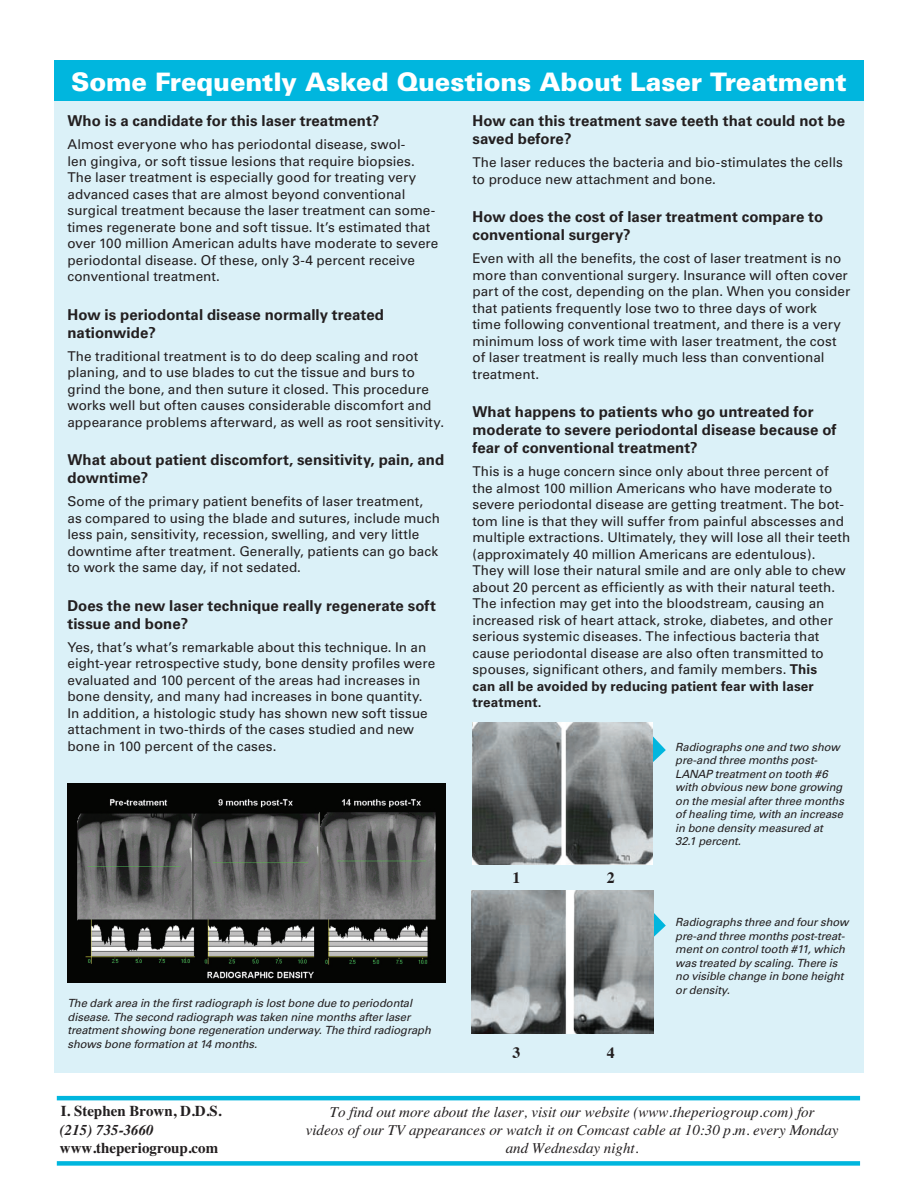
<style>
.page{position:relative;width:918px;height:1188px;background:#fff}
.page>*{position:absolute;margin:0;border:0;box-sizing:border-box;transform-origin:0 0}
._9_12_intro_paragrap{font:900 25.5px "Univers";letter-spacing:-.01em;color:#fff}
.t1{font:700 15.75px "Times";color:#231f20}
.Question{font:700 15px/18px "Univers";letter-spacing:.005em;color:#231f20}
.t2{font:italic 15px/18px "Times";color:#231f20;text-align:center}
.t3{font:700 15px/18.1px "Times";color:#231f20}
.Answer{font:13.5px/16.5px "Univers";color:#231f20}
.Captions{font:italic 11.25px/13.5px "Univers";letter-spacing:-.01em;color:#231f20}
.s1{font-weight:700}
.s2{font-style:italic}
</style>
<div class="page">
<hr style="left:57px;top:1096px;width:803px;height:4px;background:#00b6de">
<div style="left:57px;top:1161px;width:803px;height:5px;background:#00b6de"></div>
<div style="left:54px;top:101px;width:810px;height:972px;background:#dbf1f8"></div>
<img style="left:68px;top:783px;width:378px;height:200px">
<img style="left:472px;top:722px;width:180px;height:142px">
<div style="left:54px;top:61px;width:810px;height:40px;background:#00b6de"></div>
<svg style="left:652px;top:736px;width:14px;height:27px"></svg>
<svg style="left:653px;top:911px;width:13px;height:27px"></svg>
<img style="left:472px;top:890px;width:181px;height:144px">
<p class="_9_12_intro_paragrap" style="left:71px;top:66px;width:777px">Some Frequently Asked Questions About Laser Treatment</p>
<p class="Question" style="left:68px;top:112px;width:313px">Who is a candidate for this laser treatment?</p>
<p class="Answer" style="left:68px;top:136px;width:372px">Almost everyone who has periodontal disease, swol-<br>len gingiva, or soft tissue lesions that require biopsies.<br>The laser treatment is especially good for treating very advanced cases that are almost beyond conventional surgical treatment because the laser treatment can some&shy;times regenerate bone and soft tissue. It’s estimated that over 100 million American adults have moderate to severe periodontal disease. Of these, only 3-4 percent receive conventional treatment.</p>
<p class="Question" style="left:68px;top:305px;width:318px">How is periodontal disease normally treated nationwide?</p>
<p class="Answer" style="left:68px;top:348px;width:378px">The traditional treatment is to do deep scaling and root planing, and to use blades to cut the tissue and burs to grind the bone, and then suture it closed. This procedure works well but often causes considerable discomfort and appearance problems afterward, as well as root sensitivity.</p>
<p class="Question" style="left:68px;top:451px;width:378px">What about patient discomfort, sensitivity, pain, and downtime?</p>
<p class="Answer" style="left:68px;top:493px;width:374px">Some of the primary patient benefits of laser treatment, as compared to using the blade and sutures, include much less pain, sensitivity, recession, swelling, and very little downtime after treatment. Generally, patients can go back to work the same day, if not sedated.</p>
<p class="Question" style="left:68px;top:596px;width:370px">Does the new laser technique really regenerate soft tissue and bone?</p>
<p class="Answer" style="left:68px;top:639px;width:369px">Yes, that’s what’s remarkable about this technique. In an eight-year retrospective study, bone density profiles were evaluated and 100 percent of the areas had increases in bone density, and many had increases in bone quantity.<br>In addition, a histologic study has shown new soft tissue attachment in two-thirds of the cases studied and new bone in 100 percent of the cases.</p>
<p class="Captions" style="left:68px;top:997px;width:365px">The dark area in the first radiograph is lost bone due to periodontal disease. The second radiograph was taken nine months after laser treatment showing bone regeneration underway. The third radiograph shows bone formation at 14 months.</p>
<p class="Question" style="left:472px;top:112px;width:374px">How can this treatment save teeth that could not be saved before?</p>
<p class="Answer" style="left:472px;top:154px;width:372px">The laser reduces the bacteria and bio-stimulates the cells to produce new attachment and bone.</p>
<p class="Question" style="left:472px;top:208px;width:352px">How does the cost of laser treatment compare to conventional surgery?</p>
<p class="Answer" style="left:472px;top:250px;width:379px">Even with all the benefits, the cost of laser treatment is no more than conventional surgery. Insurance will often cover part of the cost, depending on the plan. When you consider that patients frequently lose two to three days of work<br>time following conventional treatment, and there is a very minimum loss of work time with laser treatment, the cost of laser treatment is really much less than conventional treatment.</p>
<p class="Question" style="left:472px;top:403px;width:366px">What happens to patients who go untreated for moderate to severe periodontal disease because of fear of conventional treatment?</p>
<p class="Answer" style="left:472px;top:463px;width:379px">This is a huge concern since only about three percent of the almost 100 million Americans who have moderate to severe periodontal disease are getting treatment. The bot&shy;tom line is that they will suffer from painful abscesses and multiple extractions. Ultimately, they will lose all their teeth (approximately 40 million Americans are edentulous).<br>They will lose their natural smile and are only able to chew about 20 percent as efficiently as with their natural teeth.<br>The infection may get into the bloodstream, causing an increased risk of heart attack, stroke, diabetes, and other serious systemic diseases. The infectious bacteria that cause periodontal disease are also often transmitted to spouses, significant others, and family members. <span class="s1">This<br>can all be avoided by reducing patient fear with laser treatment.</span></p>
<p class="t1" style="left:512px;top:862px;width:9px">1</p>
<p class="t1" style="left:512px;top:1038px;width:9px">3</p>
<p class="t1" style="left:607px;top:862px;width:9px">2</p>
<p class="t1" style="left:607px;top:1038px;width:9px">4</p>
<p class="Captions" style="left:675px;top:740px;width:170px">Radiographs one and two show pre-and three months post-<br>LANAP treatment on tooth #6 with obvious new bone growing on the mesial after three months of healing time, with an increase in bone density measured at<br>32.1 percent.</p>
<p class="Captions" style="left:675px;top:916px;width:175px">Radiographs three and four show pre-and three months post-treat&shy;ment on control tooth #11, which was treated by scaling. There is no visible change in bone height or density.</p>
<p class="t3" style="left:60px;top:1101px;width:163px">I. Stephen Brown, D.D.S. <span class="s2">(215) 735-3660 </span>www.theperiogroup.com</p>
<p class="t2" style="left:306px;top:1102px;width:535px">To find out more about the laser, visit our website (www.theperiogroup.com) for<br>videos of our TV appearances or watch it on Comcast cable at 10:30 p.m. every Monday and Wednesday night.</p>
</div>
